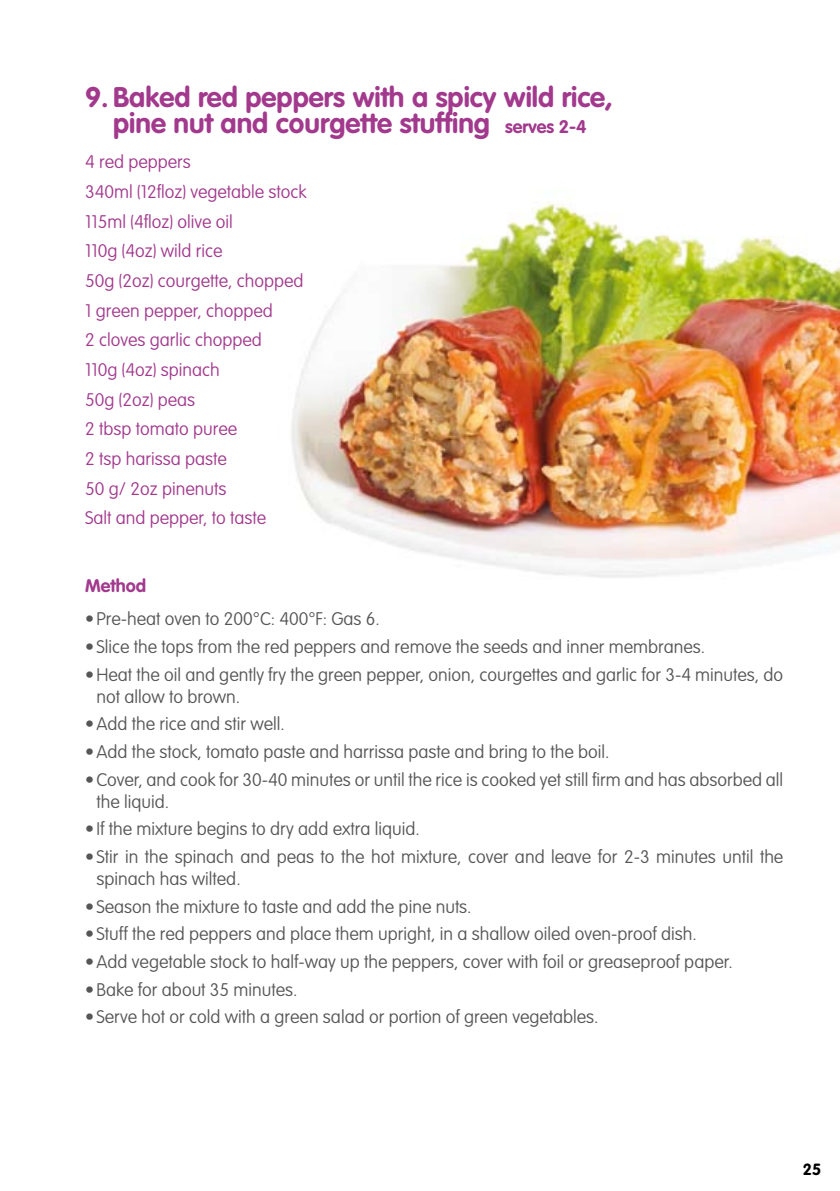
<style>
.page{position:relative;width:840px;height:1191px;background:#fff}
.page>*{position:absolute;margin:0;border:0;box-sizing:border-box;transform-origin:0 0}
.t1{font:700 28px/26px "VAG Rounded";color:#a2398d;text-align:center}
.t2{font:100 18px/22px "VAG Rounded";color:#575656}
.t3{font:100 18px/29.6px "VAG Rounded";color:#a2398d}
.t4{font:700 18px "VAG Rounded";color:#a2398d}
.t5{font:700 16px "VAG Rounded";color:#000}
.s1{font-size:18px}
</style>
<div class="page">
<img style="left:291px;top:203px;width:548px;height:375px">
<h1 class="t1" style="left:85px;top:84px;width:529px">9. Baked red peppers with a spicy wild rice, pine nut and courgette stuffing <span class="s1">serves 2-4</span></h1>
<p class="t3" style="left:85px;top:147px;width:223px">4 red peppers<br>340ml (12floz) vegetable stock<br>115ml (4floz) olive oil<br>110g (4oz) wild rice<br>50g (2oz) courgette, chopped<br>1 green pepper, chopped<br>2 cloves garlic chopped<br>110g (4oz) spinach<br>50g (2oz) peas<br>2 tbsp tomato puree<br>2 tsp harissa paste<br>50 g/ 2oz pinenuts<br>Salt and pepper, to taste</p>
<p class="t4" style="left:85px;top:575px;width:63px">Method</p>
<p class="t2" style="left:85px;top:608px;width:296px">• Pre-heat oven to 200°C: 400°F: Gas 6.</p>
<p class="t2" style="left:85px;top:635px;width:621px">• Slice the tops from the red peppers and remove the seeds and inner membranes.</p>
<p class="t2" style="left:96px;top:663px;width:687px;text-indent:-11px">• Heat the oil and gently fry the green pepper, onion, courgettes and garlic for 3-4 minutes, do not allow to brown.</p>
<p class="t2" style="left:85px;top:713px;width:201px">• Add the rice and stir well.</p>
<p class="t2" style="left:85px;top:740px;width:525px">• Add the stock, tomato paste and harrissa paste and bring to the boil.</p>
<p class="t2" style="left:96px;top:768px;width:687px;text-indent:-11px">• Cover, and cook for 30-40 minutes or until the rice is cooked yet still firm and has absorbed all the liquid.</p>
<p class="t2" style="left:85px;top:818px;width:336px">• If the mixture begins to dry add extra liquid.</p>
<p class="t2" style="left:96px;top:845px;width:687px;text-indent:-11px">• Stir in the spinach and peas to the hot mixture, cover and leave for 2-3 minutes until the spinach has wilted.</p>
<p class="t2" style="left:85px;top:895px;width:387px">• Season the mixture to taste and add the pine nuts.</p>
<p class="t2" style="left:85px;top:923px;width:612px">• Stuff the red peppers and place them upright, in a shallow oiled oven-proof dish.</p>
<p class="t2" style="left:85px;top:950px;width:648px">• Add vegetable stock to half-way up the peppers, cover with foil or greaseproof paper.</p>
<p class="t2" style="left:85px;top:978px;width:214px">• Bake for about 35 minutes.</p>
<p class="t2" style="left:85px;top:1006px;width:514px">• Serve hot or cold with a green salad or portion of green vegetables.</p>
<p class="t5" style="left:802px;top:1160px;width:20px">25</p>
</div>
